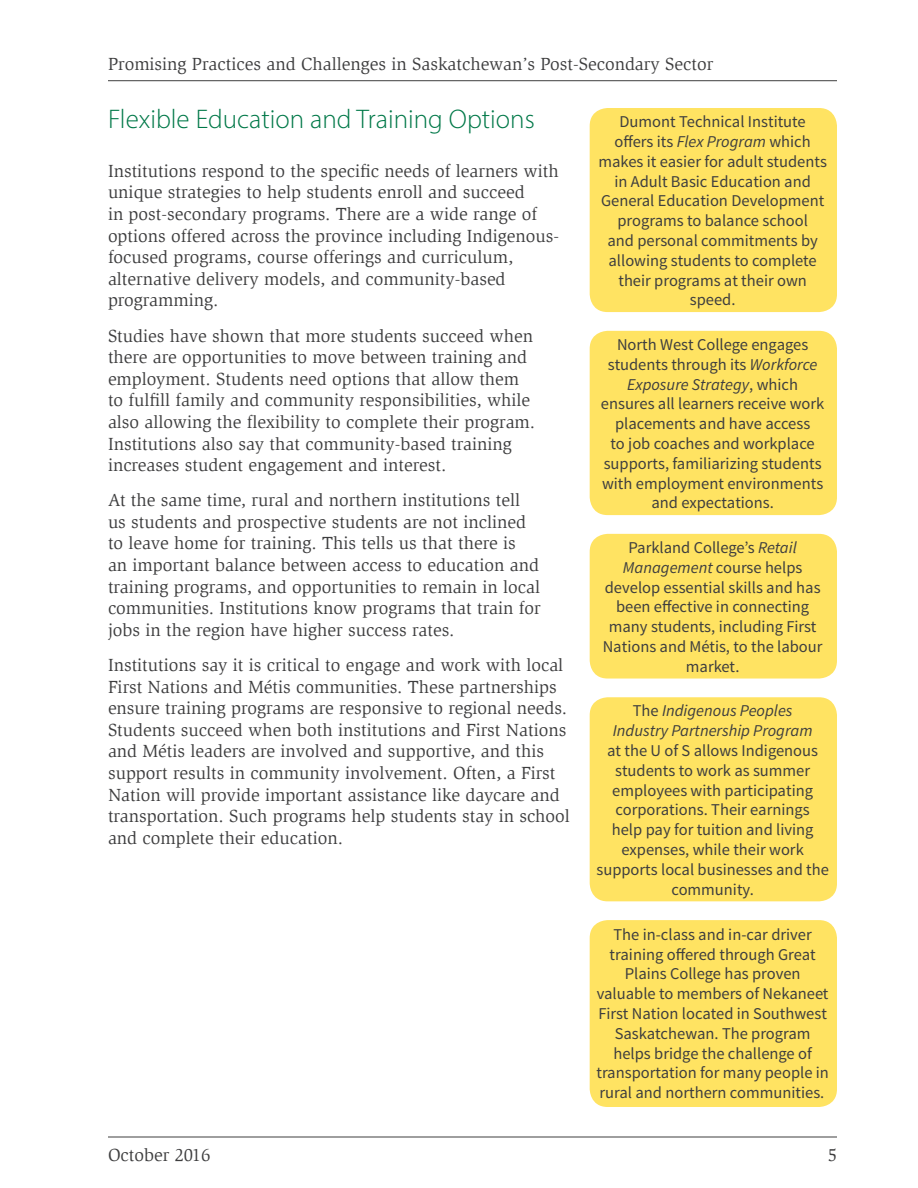
<style>
.page{position:relative;width:918px;height:1188px;background:#fff}
.page>*{position:absolute;margin:0;border:0;box-sizing:border-box;transform-origin:0 0}
.Heading{font:300 27px "Myriad Pro";color:#007848}
.t1{font:18px/21.6px "Slimbach Std";color:#3e3e3f}
.Callout_text{font:16.5px/19.8px "Source Sans Pro";color:#3e3e3f;text-align:center}
.s1{font-style:italic}
</style>
<div class="page">
<hr style="left:108px;top:80px;width:729px;height:1px;background:#3e3e3f">
<hr style="left:108px;top:1137px;width:729px;height:1px;background:#3e3e3f">
<div style="left:590px;top:108px;width:247px;height:204px;background:#ffe362;border-radius:18px"></div>
<div style="left:590px;top:331px;width:247px;height:184px;background:#ffe362;border-radius:18px"></div>
<div style="left:590px;top:534px;width:247px;height:145px;background:#ffe362;border-radius:18px"></div>
<div style="left:590px;top:920px;width:247px;height:187px;background:#ffe362;border-radius:18px"></div>
<div style="left:590px;top:697px;width:247px;height:204px;background:#ffe362;border-radius:18px"></div>
<p class="t1" style="left:108px;top:53px;width:607px">Promising Practices and Challenges in Saskatchewan’s Post-Secondary Sector</p>
<p class="Heading" style="left:108px;top:103px;width:428px">Flexible Education and Training Options</p>
<p class="t1" style="left:108px;top:160px;width:453px">Institutions respond to the specific needs of learners with unique strategies to help students enroll and succeed<br>in post-secondary programs. There are a wide range of options offered across the province including Indigenous&shy;focused programs, course offerings and curriculum, alternative delivery models, and community-based programming.</p>
<p class="t1" style="left:108px;top:325px;width:429px">Studies have shown that more students succeed when there are opportunities to move between training and employment. Students need options that allow them to fulfill family and community responsibilities, while also allowing the flexibility to complete their program.<br>Institutions also say that community-based training increases student engagement and interest.</p>
<p class="t1" style="left:108px;top:490px;width:434px">At the same time, rural and northern institutions tell us students and prospective students are not inclined to leave home for training. This tells us that there is<br>an important balance between access to education and training programs, and opportunities to remain in local communities. Institutions know programs that train for jobs in the region have higher success rates.</p>
<p class="t1" style="left:108px;top:654px;width:463px">Institutions say it is critical to engage and work with local First Nations and Métis communities. These partnerships ensure training programs are responsive to regional needs.<br>Students succeed when both institutions and First Nations and Métis leaders are involved and supportive, and this support results in community involvement. Often, a First Nation will provide important assistance like daycare and transportation. Such programs help students stay in school and complete their education.</p>
<p class="Callout_text" style="left:598px;top:112px;width:230px">Dumont Technical Institute offers its <span class="s1">Flex Program</span> which makes it easier for adult students in Adult Basic Education and<br>General Education Development programs to balance school<br>and personal commitments by allowing students to complete their programs at their own speed.</p>
<p class="Callout_text" style="left:601px;top:335px;width:225px">North West College engages students through its <span class="s1">Workforce<br>Exposure Strategy</span>, which ensures all learners receive work placements and have access<br>to job coaches and workplace supports, familiarizing students with employment environments and expectations.</p>
<p class="Callout_text" style="left:603px;top:538px;width:221px">Parkland College’s <span class="s1">Retail<br>Management</span> course helps develop essential skills and has been effective in connecting many students, including First<br>Nations and Métis, to the labour market.</p>
<p class="Callout_text" style="left:596px;top:701px;width:234px">The <span class="s1">Indigenous Peoples<br>Industry Partnership Program<br></span>at the U of S allows Indigenous students to work as summer employees with participating corporations. Their earnings<br>help pay for tuition and living expenses, while their work supports local businesses and the community.</p>
<p class="Callout_text" style="left:596px;top:925px;width:234px">The in-class and in-car driver training offered through Great<br>Plains College has proven valuable to members of Nekaneet<br>First Nation located in Southwest<br>Saskatchewan. The program helps bridge the challenge of transportation for many people in rural and northern communities.</p>
<p class="t1" style="left:108px;top:1144px;width:104px">October 2016</p>
<p class="t1" style="left:828px;top:1144px;width:11px">5</p>
</div>
